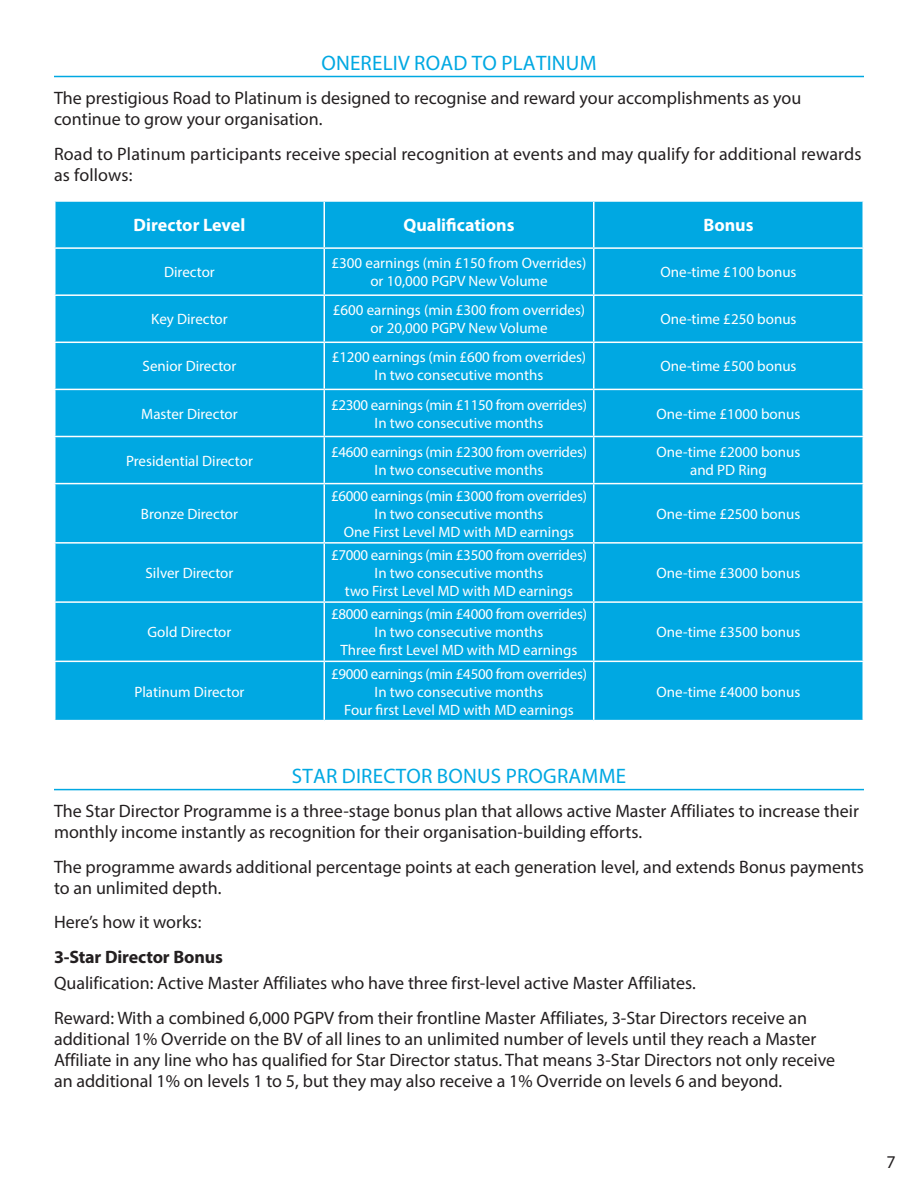
<style>
.page{position:relative;width:918px;height:1188px;background:#fff}
.page>*{position:absolute;margin:0;border:0;box-sizing:border-box;transform-origin:0 0}
.t1{font:21px "Myriad Pro";letter-spacing:.01em;color:#00a8e2}
.Normal_Last_Paragraph{font:18px/21px "Myriad Pro";color:#231f20}
.t2{font:700 18px "Myriad Pro";color:#fff}
.Subhead{font:700 18px "Myriad Pro";letter-spacing:-.01em;color:#231f20}
.t3{font:15px/18px "Myriad Pro";color:#fff;text-align:center}
.t4{font:15px "Myriad Pro";letter-spacing:-.02em;color:#fff}
</style>
<div class="page">
<hr style="left:54px;top:76px;width:810px;height:1px;background:#00a8e2">
<hr style="left:54px;top:789px;width:810px;height:1px;background:#00a8e2">
<div style="left:56px;top:202px;width:806px;height:518px;background:#00a8e2"></div>
<hr style="left:324px;top:343px;width:1px;height:46px;background:#fff">
<hr style="left:593px;top:343px;width:1px;height:46px;background:#fff">
<hr style="left:324px;top:437px;width:1px;height:46px;background:#fff">
<hr style="left:593px;top:437px;width:1px;height:46px;background:#fff">
<hr style="left:324px;top:484px;width:1px;height:58px;background:#fff">
<hr style="left:593px;top:484px;width:1px;height:58px;background:#fff">
<hr style="left:324px;top:544px;width:1px;height:57px;background:#fff">
<hr style="left:593px;top:544px;width:1px;height:57px;background:#fff">
<hr style="left:324px;top:603px;width:1px;height:58px;background:#fff">
<hr style="left:593px;top:603px;width:1px;height:58px;background:#fff">
<hr style="left:324px;top:662px;width:1px;height:58px;background:#fff">
<hr style="left:593px;top:662px;width:1px;height:58px;background:#fff">
<hr style="left:324px;top:202px;width:1px;height:45px;background:#fff">
<hr style="left:593px;top:202px;width:1px;height:45px;background:#fff">
<hr style="left:54px;top:247px;width:270px;height:2px;background:#fff">
<hr style="left:324px;top:247px;width:270px;height:2px;background:#fff">
<hr style="left:594px;top:247px;width:270px;height:2px;background:#fff">
<hr style="left:324px;top:249px;width:1px;height:45px;background:#fff">
<hr style="left:593px;top:249px;width:1px;height:45px;background:#fff">
<hr style="left:54px;top:294px;width:270px;height:2px;background:#fff">
<hr style="left:324px;top:294px;width:270px;height:2px;background:#fff">
<hr style="left:324px;top:296px;width:1px;height:46px;background:#fff">
<hr style="left:594px;top:294px;width:270px;height:2px;background:#fff">
<hr style="left:593px;top:296px;width:1px;height:46px;background:#fff">
<hr style="left:54px;top:342px;width:270px;height:1px;background:#fff">
<hr style="left:324px;top:342px;width:270px;height:1px;background:#fff">
<hr style="left:594px;top:342px;width:270px;height:1px;background:#fff">
<hr style="left:54px;top:389px;width:270px;height:1px;background:#fff">
<hr style="left:324px;top:389px;width:270px;height:1px;background:#fff">
<hr style="left:324px;top:390px;width:1px;height:46px;background:#fff">
<hr style="left:594px;top:389px;width:270px;height:1px;background:#fff">
<hr style="left:593px;top:390px;width:1px;height:46px;background:#fff">
<hr style="left:54px;top:436px;width:270px;height:1px;background:#fff">
<hr style="left:324px;top:436px;width:270px;height:1px;background:#fff">
<hr style="left:594px;top:436px;width:270px;height:1px;background:#fff">
<hr style="left:54px;top:483px;width:270px;height:1px;background:#fff">
<hr style="left:324px;top:483px;width:270px;height:1px;background:#fff">
<hr style="left:594px;top:483px;width:270px;height:1px;background:#fff">
<hr style="left:54px;top:542px;width:270px;height:2px;background:#fff">
<hr style="left:324px;top:542px;width:270px;height:2px;background:#fff">
<hr style="left:594px;top:542px;width:270px;height:2px;background:#fff">
<hr style="left:54px;top:601px;width:270px;height:2px;background:#fff">
<hr style="left:324px;top:601px;width:270px;height:2px;background:#fff">
<hr style="left:594px;top:601px;width:270px;height:2px;background:#fff">
<hr style="left:54px;top:661px;width:270px;height:1px;background:#fff">
<hr style="left:324px;top:661px;width:270px;height:1px;background:#fff">
<hr style="left:594px;top:661px;width:270px;height:1px;background:#fff">
<p class="t1" style="left:321px;top:50px;width:277px">ONERELIV ROAD TO PLATINUM</p>
<p class="Normal_Last_Paragraph" style="left:54px;top:87px;width:749px">The prestigious Road to Platinum is designed to recognise and reward your accomplishments as you continue to grow your organisation.</p>
<p class="Normal_Last_Paragraph" style="left:54px;top:143px;width:809px">Road to Platinum participants receive special recognition at events and may qualify for additional rewards as follows:</p>
<p class="t2" style="left:134px;top:213px;width:113px">Director Level</p>
<p class="t2" style="left:403px;top:213px;width:113px">Qualifications</p>
<p class="t2" style="left:703px;top:213px;width:52px">Bonus</p>
<p class="t3" style="left:164px;top:263px;width:52px">Director</p>
<p class="t3" style="left:332px;top:254px;width:256px">£300 earnings (min £150 from Overrides) or 10,000 PGPV New Volume</p>
<p class="t3" style="left:660px;top:263px;width:138px">One-time £100 bonus</p>
<p class="t3" style="left:151px;top:310px;width:78px">Key Director</p>
<p class="t3" style="left:333px;top:301px;width:254px">£600 earnings (min £300 from overrides)</p>
<p class="t3" style="left:370px;top:319px;width:179px">or 20,000 PGPV New Volume</p>
<p class="t3" style="left:660px;top:310px;width:138px">One-time £250 bonus</p>
<p class="t3" style="left:143px;top:357px;width:95px">Senior Director</p>
<p class="t3" style="left:332px;top:348px;width:256px">£1200 earnings (min £600 from overrides)<br>In two consecutive months</p>
<p class="t3" style="left:660px;top:357px;width:138px">One-time £500 bonus</p>
<p class="t3" style="left:141px;top:404px;width:98px">Master Director</p>
<p class="t4" style="left:331px;top:395px;width:257px">£2300 earnings (min £1150 from overrides)</p>
<p class="t3" style="left:375px;top:413px;width:170px">In two consecutive months</p>
<p class="t3" style="left:657px;top:404px;width:145px">One-time £1000 bonus</p>
<p class="t3" style="left:126px;top:451px;width:128px">Presidential Director</p>
<p class="t4" style="left:331px;top:442px;width:257px">£4600 earnings (min £2300 from overrides)</p>
<p class="t3" style="left:375px;top:460px;width:170px">In two consecutive months</p>
<p class="t3" style="left:657px;top:442px;width:145px">One-time £2000 bonus and PD Ring</p>
<p class="t3" style="left:141px;top:505px;width:99px">Bronze Director</p>
<p class="t4" style="left:331px;top:487px;width:257px">£6000 earnings (min £3000 from overrides)</p>
<p class="t3" style="left:375px;top:505px;width:170px">In two consecutive months</p>
<p class="t3" style="left:344px;top:523px;width:232px">One First Level MD with MD earnings</p>
<p class="t3" style="left:657px;top:505px;width:145px">One-time £2500 bonus</p>
<p class="t3" style="left:146px;top:564px;width:89px">Silver Director</p>
<p class="t4" style="left:331px;top:546px;width:257px">£7000 earnings (min £3500 from overrides)</p>
<p class="t3" style="left:375px;top:564px;width:170px">In two consecutive months</p>
<p class="t3" style="left:345px;top:582px;width:230px">two First Level MD with MD earnings</p>
<p class="t3" style="left:657px;top:564px;width:145px">One-time £3000 bonus</p>
<p class="t3" style="left:148px;top:623px;width:85px">Gold Director</p>
<p class="t4" style="left:331px;top:605px;width:257px">£8000 earnings (min £4000 from overrides)</p>
<p class="t3" style="left:375px;top:623px;width:170px">In two consecutive months</p>
<p class="t3" style="left:341px;top:641px;width:238px">Three first Level MD with MD earnings</p>
<p class="t3" style="left:657px;top:623px;width:145px">One-time £3500 bonus</p>
<p class="t3" style="left:134px;top:682px;width:112px">Platinum Director</p>
<p class="t4" style="left:331px;top:664px;width:257px">£9000 earnings (min £4500 from overrides)</p>
<p class="t3" style="left:375px;top:682px;width:170px">In two consecutive months</p>
<p class="t3" style="left:344px;top:700px;width:231px">Four first Level MD with MD earnings</p>
<p class="t3" style="left:657px;top:682px;width:145px">One-time £4000 bonus</p>
<p class="t1" style="left:292px;top:763px;width:336px">STAR DIRECTOR BONUS PROGRAMME</p>
<p class="Normal_Last_Paragraph" style="left:54px;top:801px;width:807px">The Star Director Programme is a three-stage bonus plan that allows active Master Affiliates to increase their monthly income instantly as recognition for their organisation-building efforts.</p>
<p class="Normal_Last_Paragraph" style="left:54px;top:856px;width:812px">The programme awards additional percentage points at each generation level, and extends Bonus payments to an unlimited depth.</p>
<p class="Normal_Last_Paragraph" style="left:54px;top:912px;width:149px">Here’s how it works:</p>
<p class="Subhead" style="left:54px;top:945px;width:170px">3-Star Director Bonus</p>
<p class="Normal_Last_Paragraph" style="left:54px;top:972px;width:643px">Qualification: Active Master Affiliates who have three first-level active Master Affiliates.</p>
<p class="Normal_Last_Paragraph" style="left:54px;top:1007px;width:783px">Reward: With a combined 6,000 PGPV from their frontline Master Affiliates, 3-Star Directors receive an additional 1% Override on the BV of all lines to an unlimited number of levels until they reach a Master Affiliate in any line who has qualified for Star Director status. That means 3-Star Directors not only receive an additional 1% on levels 1 to 5, but they may also receive a 1% Override on levels 6 and beyond.</p>
<p class="Normal_Last_Paragraph" style="left:886px;top:1151px;width:11px">7</p>
</div>
